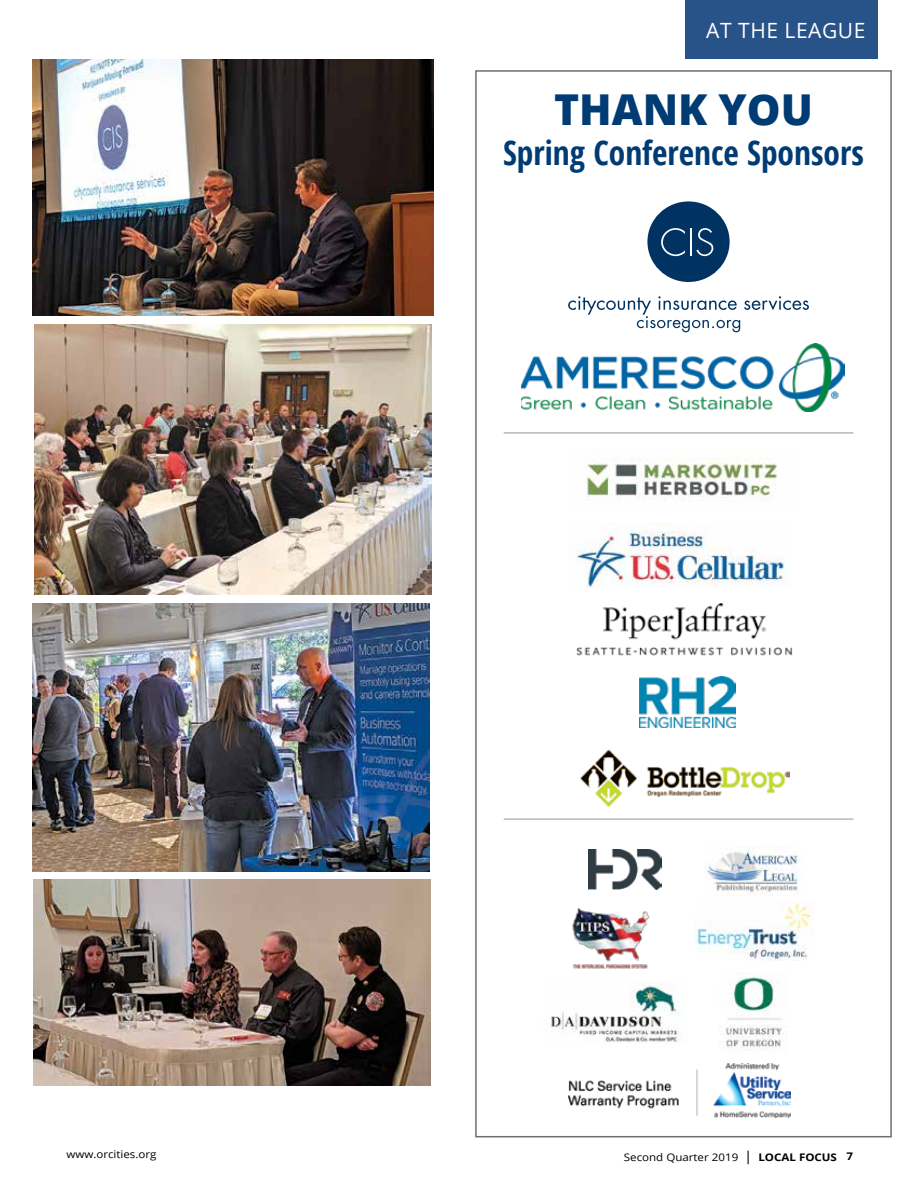
<style>
.page{position:relative;width:918px;height:1188px;background:#fff}
.page>*{position:absolute;margin:0;border:0;box-sizing:border-box;transform-origin:0 0}
.t1{font:800 42.6px "Open Sans";color:#003b74}
.t2{font:700 condensed 33.45px "Open Sans";color:#003b74}
.t3{font:21px "Open Sans";letter-spacing:.025em;color:#fff}
.t4{font:10.5px "Open Sans";color:#000;scale:1.1 1}
.s1{font-size:13.5px}
.s2{font-weight:700}
</style>
<div class="page">
<img style="left:32px;top:60px;width:402px;height:255px">
<img style="left:32px;top:603px;width:398px;height:268px">
<img style="left:34px;top:325px;width:398px;height:269px">
<img style="left:33px;top:880px;width:397px;height:205px">
<img style="left:521px;top:344px;width:324px;height:67px">
<svg style="left:568px;top:296px;width:241px;height:36px"></svg>
<div style="left:647px;top:201px;width:83px;height:81px;background:#003262;border-radius:50%"></div>
<svg style="left:661px;top:228px;width:24px;height:28px"></svg>
<hr style="left:690px;top:228px;width:2px;height:28px;background:#fff">
<svg style="left:696px;top:228px;width:17px;height:28px"></svg>
<img style="left:586px;top:450px;width:191px;height:51px">
<img style="left:640px;top:677px;width:95px;height:50px">
<img style="left:568px;top:522px;width:217px;height:66px">
<img style="left:580px;top:749px;width:209px;height:58px">
<img style="left:576px;top:604px;width:217px;height:52px">
<img style="left:588px;top:849px;width:74px;height:41px">
<img style="left:704px;top:846px;width:95px;height:48px">
<img style="left:695px;top:902px;width:119px;height:59px">
<img style="left:572px;top:908px;width:78px;height:61px">
<img style="left:551px;top:982px;width:130px;height:61px">
<img style="left:721px;top:973px;width:67px;height:78px">
<img style="left:568px;top:1063px;width:223px;height:55px">
<hr style="left:504px;top:432px;width:349px;height:1px;background:#939598">
<hr style="left:504px;top:819px;width:349px;height:1px;background:#939598">
<div style="left:685px;top:0;width:193px;height:58px;background:#285389"></div>
<h3 class="t3" style="left:706px;top:16px;width:161px">AT THE LEAGUE</h3>
<h1 class="t1" style="left:554px;top:77px;width:260px">THANK YOU</h1>
<h2 class="t2" style="left:503px;top:130px;width:362px">Spring Conference Sponsors</h2>
<p class="t4" style="left:66px;top:1147px;width:84px">www.orcities.org</p>
<p class="t4" style="left:624px;top:1150px;width:210px">Second Quarter 2019 <span class="s1">|</span> <span class="s2">LOCAL FOCUS 7</span></p>
</div>
